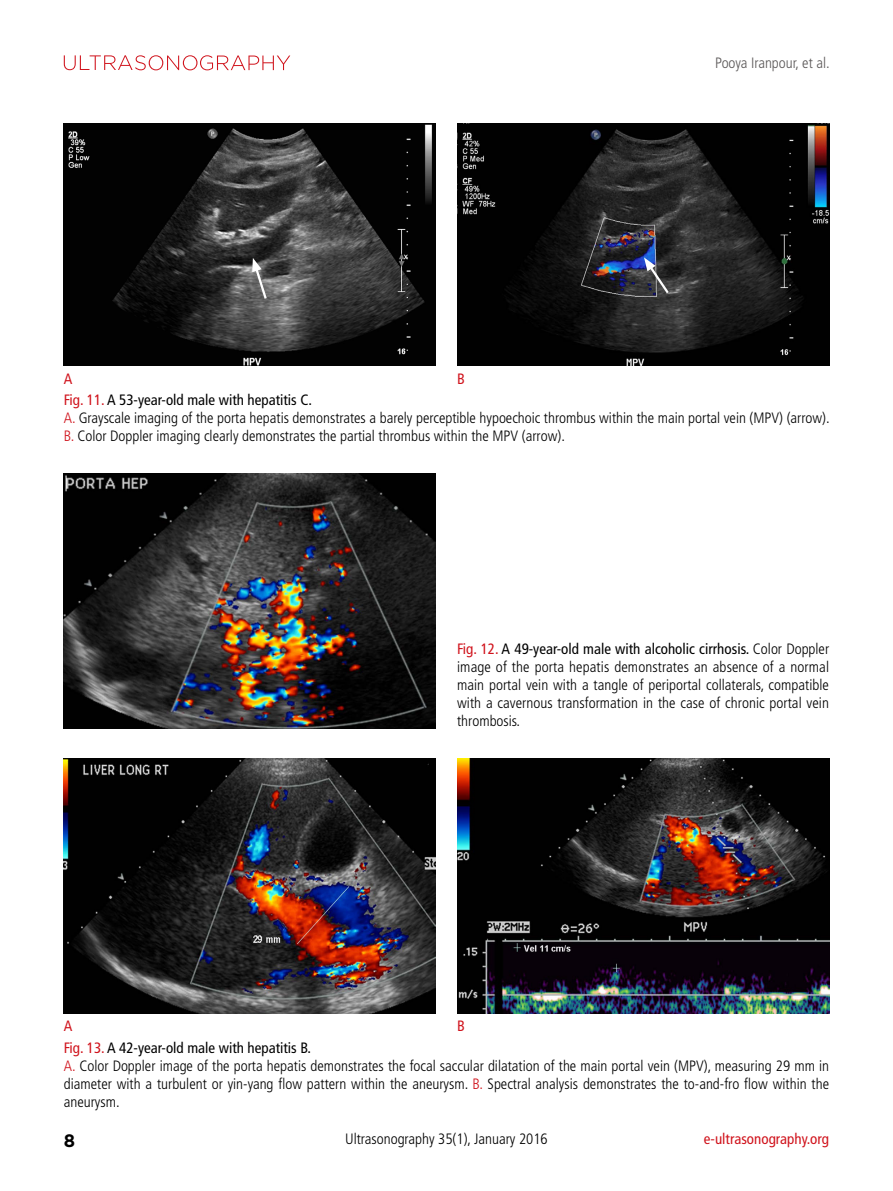
<style>
.page{position:relative;width:893px;height:1191px;background:#fff}
.page>*{position:absolute;margin:0;border:0;box-sizing:border-box;transform-origin:0 0}
.t1{font:700 18px "Gotham";color:#000}
.t2{font:300 condensed 15px/18px "Frutiger LT Std";color:#000}
.t3{font:condensed 15px "Frutiger LT Std";color:#d0131c}
.t4{font:300 condensed 15px "Frutiger LT Std";color:#5a5757}
.s1{font-weight:400;color:#d0131c}
.s2{font-weight:400}
.s3{color:#d0131c}
</style>
<div class="page">
<svg style="left:64px;top:55px;width:226px;height:15px"></svg>
<img style="left:64px;top:473px;width:372px;height:255px">
<img style="left:64px;top:758px;width:372px;height:255px">
<img style="left:457px;top:758px;width:372px;height:255px">
<img style="left:64px;top:123px;width:372px;height:243px">
<img style="left:457px;top:123px;width:372px;height:243px">
<svg style="left:644px;top:257px;width:27px;height:39px"></svg>
<svg style="left:252px;top:258px;width:16px;height:43px"></svg>
<p class="t3" style="left:64px;top:370px;width:10px">A</p>
<p class="t3" style="left:457px;top:370px;width:9px">B</p>
<p class="t4" style="left:715px;top:54px;width:116px">Pooya Iranpour, et al.</p>
<p class="t2" style="left:64px;top:391px;width:767px"><span class="s1">Fig. 11.</span> <span class="s2">A 53-year-old male with hepatitis C.<br></span><span class="s3">A.</span> Grayscale imaging of the porta hepatis demonstrates a barely perceptible hypoechoic thrombus within the main portal vein (MPV) (arrow).<br><span class="s3">B.</span> Color Doppler imaging clearly demonstrates the partial thrombus within the MPV (arrow).</p>
<p class="t2" style="left:457px;top:640px;width:374px;text-align:justify"><span class="s1">Fig. 12.</span> <span class="s2">A 49-year-old male with alcoholic cirrhosis.</span> Color Doppler image of the porta hepatis demonstrates an absence of a normal main portal vein with a tangle of periportal collaterals, compatible with a cavernous transformation in the case of chronic portal vein thrombosis.</p>
<p class="t3" style="left:64px;top:1017px;width:10px">A</p>
<p class="t3" style="left:457px;top:1017px;width:9px">B</p>
<p class="t2" style="left:64px;top:1038px;width:767px"><span class="s1">Fig. 13.</span> <span class="s2">A 42-year-old male with hepatitis B.<br></span><span class="s3">A.</span> Color Doppler image of the porta hepatis demonstrates the focal saccular dilatation of the main portal vein (MPV), measuring 29 mm in diameter with a turbulent or yin-yang flow pattern within the aneurysm. <span class="s3">B.</span> Spectral analysis demonstrates the to-and-fro flow within the aneurysm.</p>
<p class="t1" style="left:64px;top:1130px;width:13px">8</p>
<p class="t2" style="left:345px;top:1130px;width:204px">Ultrasonography 35(1), January 2016</p>
<p class="t3" style="left:704px;top:1130px;width:127px">e-ultrasonography.org</p>
</div>
